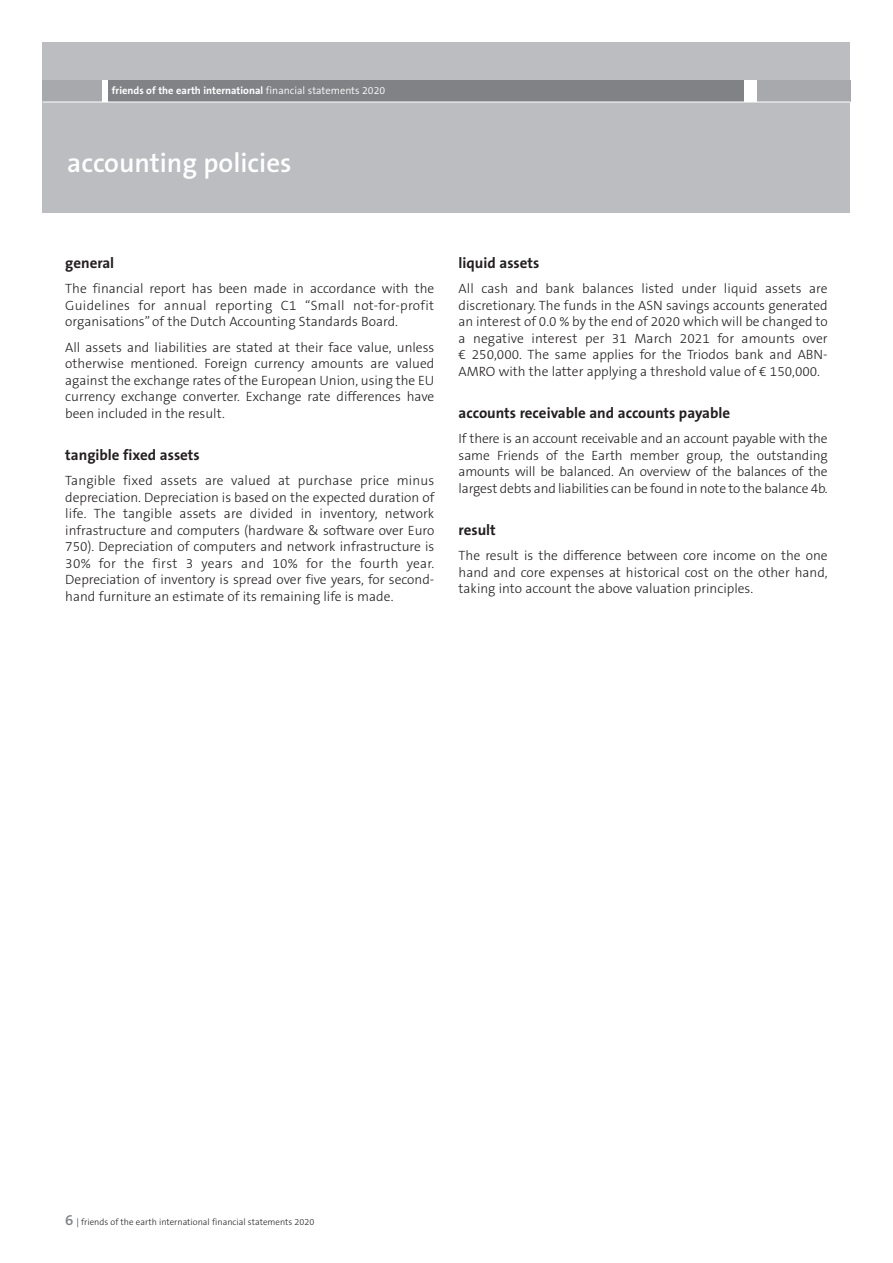
<style>
.page{position:relative;width:893px;height:1263px;background:#fff}
.page>*{position:absolute;margin:0;border:0;box-sizing:border-box;transform-origin:0 0}
.t1{font:600 27px "The Sans B6";color:#fff}
.t2{font:700 15px "The Sans B7";color:#231f20}
.t3{font:300 13.5px/16.5px "The Sans B3";color:#231f20;text-align:justify}
.t4{font:700 10.5px "The Sans B7";color:#fff}
.t5{font:300 9px "The Sans B3";color:#231f20}
.s1{font-family:"The Sans B4";font-weight:300}
.s2{font-family:"The Sans B6";font-weight:600;font-size:15px;color:#808285}
</style>
<div class="page">
<div style="left:43px;top:43px;width:807px;height:170px;background:#bcbdc0"></div>
<div style="left:43px;top:81px;width:807px;height:21px;background:#808285"></div>
<div style="left:43px;top:81px;width:63px;height:21px;background:#a8a9ad"></div>
<div style="left:102px;top:81px;width:5px;height:21px;background:#fff"></div>
<div style="left:744px;top:81px;width:106px;height:21px;background:#a8a9ad"></div>
<div style="left:744px;top:81px;width:13px;height:21px;background:#fff"></div>
<hr style="left:43px;top:102px;width:807px;height:1px;background:#fff">
<p class="t4" style="left:112px;top:87px;width:275px">friends of the earth international <span class="s1">financial statements 2020</span></p>
<p class="t1" style="left:67px;top:150px;width:226px">accounting policies</p>
<p class="t2" style="left:65px;top:257px;width:51px">general</p>
<p class="t3" style="left:65px;top:282px;width:371px">The financial report has been made in accordance with the Guidelines for annual reporting C1 “Small not-for-profit organisations” of the Dutch Accounting Standards Board.</p>
<p class="t3" style="left:65px;top:340px;width:371px">All assets and liabilities are stated at their face value, unless otherwise mentioned. Foreign currency amounts are valued against the exchange rates of the European Union, using the EU currency exchange converter. Exchange rate differences have been included in the result.</p>
<p class="t2" style="left:65px;top:449px;width:136px">tangible fixed assets</p>
<p class="t3" style="left:65px;top:474px;width:371px">Tangible fixed assets are valued at purchase price minus depreciation. Depreciation is based on the expected duration of life. The tangible assets are divided in inventory, network infrastructure and computers (hardware &amp; software over Euro 750). Depreciation of computers and network infrastructure is 30% for the first 3 years and 10% for the fourth year.<br>Depreciation of inventory is spread over five years, for second&shy;hand furniture an estimate of its remaining life is made.</p>
<p class="t2" style="left:459px;top:257px;width:82px">liquid assets</p>
<p class="t3" style="left:459px;top:282px;width:371px">All cash and bank balances listed under liquid assets are discretionary. The funds in the ASN savings accounts generated an interest of 0.0 % by the end of 2020 which will be changed to a negative interest per 31 March 2021 for amounts over € 250,000. The same applies for the Triodos bank and ABN-AMRO with the latter applying a threshold value of € 150,000.</p>
<p class="t2" style="left:459px;top:407px;width:273px">accounts receivable and accounts payable</p>
<p class="t3" style="left:459px;top:432px;width:371px">If there is an account receivable and an account payable with the same Friends of the Earth member group, the outstanding amounts will be balanced. An overview of the balances of the largest debts and liabilities can be found in note to the balance 4b.</p>
<p class="t2" style="left:459px;top:524px;width:39px">result</p>
<p class="t3" style="left:459px;top:549px;width:371px">The result is the difference between core income on the one hand and core expenses at historical cost on the other hand, taking into account the above valuation principles.</p>
<p class="t5" style="left:65px;top:1218px;width:251px"><span class="s2">6</span> | friends of the earth international financial statements 2020</p>
</div>
